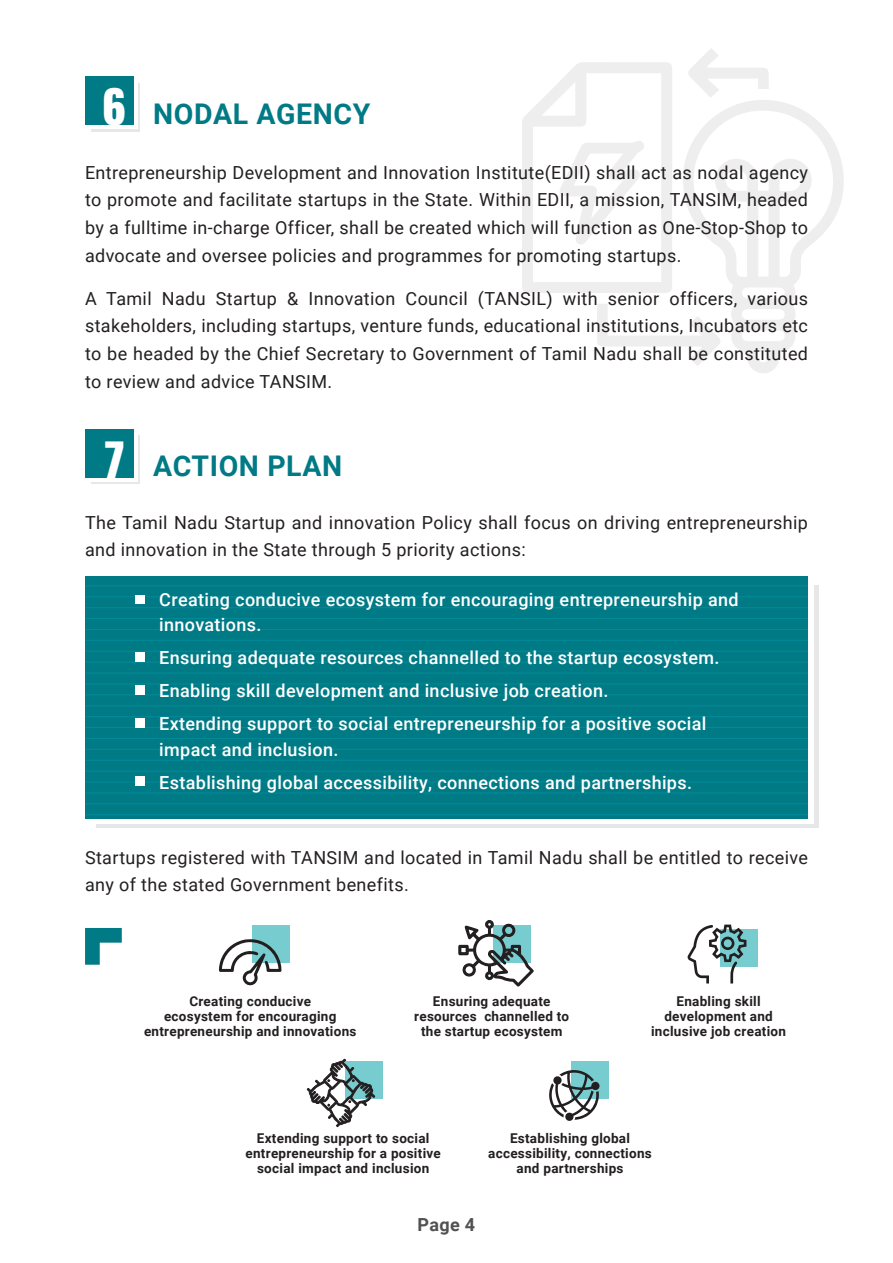
<style>
.page{position:relative;width:893px;height:1263px;background:#fff}
.page>*{position:absolute;margin:0;border:0;box-sizing:border-box;transform-origin:0 0}
.t1{font:800 45px "Oswald";color:#fff}
.t2{font:700 28.5px "Roboto";letter-spacing:.02em;color:#007a85}
.t3{font:18px/27.6px "Roboto";letter-spacing:.02em;color:#231f20;text-align:justify}
.t4{font:500 18px/33px "Roboto";letter-spacing:.02em;color:#fff}
.t5{font:700 18px "Roboto";color:#515151}
.t6{font:700 13.5px/15px "Roboto";letter-spacing:.02em;color:#231f20;text-align:center}
</style>
<div class="page">
<svg style="left:683px;top:100px;width:161px;height:273px"></svg>
<svg style="left:597px;top:304px;width:124px;height:62px"></svg>
<svg style="left:688px;top:48px;width:81px;height:49px"></svg>
<svg style="left:522px;top:62px;width:150px;height:231px"></svg>
<div style="left:96px;top:585px;width:723px;height:242px;background:linear-gradient(to right,#f3f3f4,#f2f3f4)"></div>
<div style="left:92px;top:581px;width:722px;height:242px;background:linear-gradient(to right,#fff,#fff)"></div>
<svg style="left:85px;top:576px;width:723px;height:242px;background:#007b86"></svg>
<div style="left:92px;top:83px;width:48px;height:48px;background:linear-gradient(to right,#e6e7e9,#e6e7e9)"></div>
<div style="left:89px;top:80px;width:48px;height:49px;background:#fff"></div>
<div style="left:85px;top:77px;width:49px;height:48px;background:#007a85"></div>
<div style="left:92px;top:436px;width:48px;height:48px;background:linear-gradient(to right,#e6e7e9,#e6e7e9)"></div>
<div style="left:89px;top:433px;width:48px;height:48px;background:#fff"></div>
<div style="left:85px;top:429px;width:49px;height:49px;background:#007a85"></div>
<div style="left:135px;top:595px;width:9px;height:9px;background:#fff"></div>
<div style="left:135px;top:652px;width:9px;height:9px;background:#fff"></div>
<div style="left:135px;top:685px;width:9px;height:9px;background:#fff"></div>
<div style="left:135px;top:719px;width:9px;height:9px;background:#fff"></div>
<div style="left:135px;top:777px;width:9px;height:9px;background:#fff"></div>
<svg style="left:85px;top:928px;width:37px;height:37px"></svg>
<div style="left:252px;top:925px;width:37px;height:37px;background:#77ccd0"></div>
<svg style="left:219px;top:939px;width:63px;height:47px"></svg>
<div style="left:720px;top:929px;width:37px;height:37px;background:#77ccd0"></div>
<div style="left:345px;top:1062px;width:37px;height:37px;background:#77ccd0"></div>
<div style="left:572px;top:1062px;width:37px;height:37px;background:#77ccd0"></div>
<svg style="left:458px;top:920px;width:76px;height:67px"></svg>
<svg style="left:687px;top:924px;width:59px;height:59px"></svg>
<svg style="left:307px;top:1059px;width:68px;height:68px"></svg>
<svg style="left:549px;top:1070px;width:51px;height:51px"></svg>
<h1 class="t1" style="left:102px;top:75px;width:26px">6</h1>
<h2 class="t2" style="left:153px;top:94px;width:219px">NODAL AGENCY</h2>
<p class="t3" style="left:85px;top:158px;width:724px">Entrepreneurship Development and Innovation Institute(EDII) shall act as nodal agency to promote and facilitate startups in the State. Within EDII, a mission, TANSIM, headed by a fulltime in-charge Officer, shall be created which will function as One-Stop-Shop to advocate and oversee policies and programmes for promoting startups.</p>
<p class="t3" style="left:85px;top:284px;width:724px">A Tamil Nadu Startup &amp; Innovation Council (TANSIL) with senior officers, various stakeholders, including startups, venture funds, educational institutions, Incubators etc to be headed by the Chief Secretary to Government of Tamil Nadu shall be constituted to review and advice TANSIM.</p>
<h1 class="t1" style="left:102px;top:428px;width:26px">7</h1>
<h2 class="t2" style="left:153px;top:446px;width:191px">ACTION PLAN</h2>
<p class="t3" style="left:85px;top:508px;width:724px">The Tamil Nadu Startup and innovation Policy shall focus on driving entrepreneurship and innovation in the State through 5 priority actions:</p>
<p class="t4" style="left:159px;top:586px;width:581px;line-height:25.5px">Creating conducive ecosystem for encouraging entrepreneurship and innovations.</p>
<p class="t4" style="left:159px;top:641px;width:562px">Ensuring adequate resources channelled to the startup ecosystem.<br>Enabling skill development and inclusive job creation.<br>Extending support to social entrepreneurship for a positive social</p>
<p class="t4" style="left:159px;top:732px;width:534px">impact and inclusion.<br>Establishing global accessibility, connections and partnerships.</p>
<p class="t3" style="left:85px;top:843px;width:724px;line-height:27px">Startups registered with TANSIM and located in Tamil Nadu shall be entitled to receive any of the stated Government benefits.</p>
<p class="t6" style="left:144px;top:994px;width:214px">Creating conducive<br>ecosystem for encouraging entrepreneurship and innovations</p>
<p class="t6" style="left:414px;top:994px;width:157px">Ensuring adequate resources channelled to the startup ecosystem</p>
<p class="t6" style="left:651px;top:994px;width:136px">Enabling skill development and inclusive job creation</p>
<p class="t6" style="left:246px;top:1130px;width:197px">Extending support to social entrepreneurship for a positive social impact and inclusion</p>
<p class="t6" style="left:488px;top:1130px;width:165px">Establishing global accessibility, connections and partnerships</p>
<p class="t5" style="left:417px;top:1212px;width:59px">Page 4</p>
</div>
